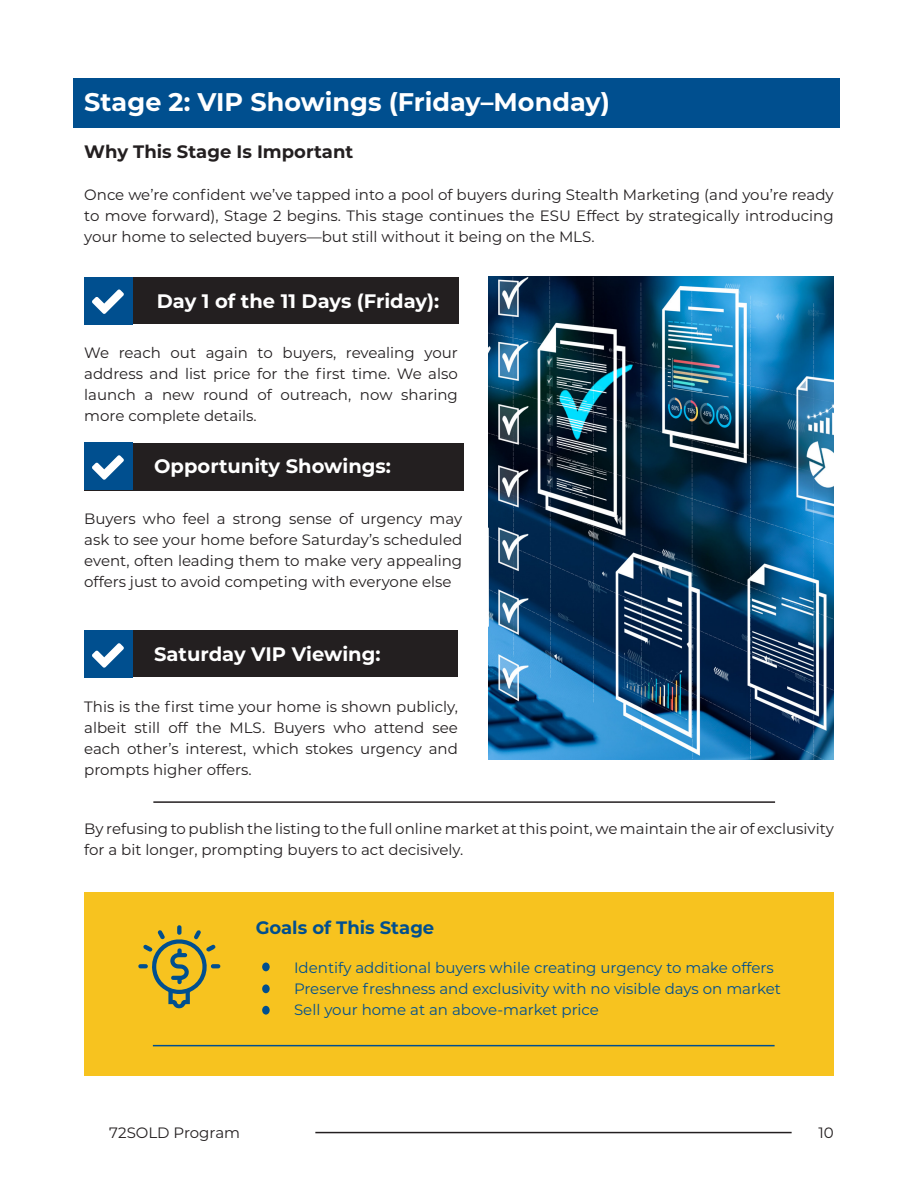
<style>
.page{position:relative;width:918px;height:1188px;background:#fff}
.page>*{position:absolute;margin:0;border:0;box-sizing:border-box;transform-origin:0 0}
.Paragraph_Style_13{font:700 25.5px "Montserrat";color:#fff}
.Paragraph_Style_17{font:700 19.5px "Montserrat";color:#fff}
.Paragraph_Style_10{font:700 18px "Montserrat";color:#231f20}
.Paragraph_Style_9{font:700 18px "Montserrat";color:#004f8f}
.Paragraph_Style_10-2{font:15px/21px "Montserrat";color:#231f20;text-align:justify}
.Paragraph_Style_10-3{font:15px "Montserrat";color:#004f8f}
</style>
<div class="page">
<hr style="left:315px;top:1132px;width:477px;height:1px;background:#231f20">
<div style="left:73px;top:78px;width:767px;height:50px;background:#004f8f"></div>
<hr style="left:153px;top:801px;width:622px;height:2px;background:#231f20">
<img style="left:488px;top:276px;width:346px;height:483px">
<div style="left:84px;top:277px;width:375px;height:47px;background:#231f20"></div>
<div style="left:84px;top:277px;width:48px;height:47px;background:#004f8f"></div>
<svg style="left:92px;top:290px;width:32px;height:24px"></svg>
<div style="left:84px;top:631px;width:374px;height:46px;background:#231f20"></div>
<div style="left:84px;top:631px;width:48px;height:47px;background:#004f8f"></div>
<svg style="left:92px;top:643px;width:32px;height:25px"></svg>
<div style="left:84px;top:443px;width:380px;height:47px;background:#231f20"></div>
<div style="left:84px;top:443px;width:48px;height:47px;background:#004f8f"></div>
<svg style="left:92px;top:455px;width:32px;height:25px"></svg>
<div style="left:84px;top:892px;width:750px;height:184px;background:#f7c31f"></div>
<div style="left:262px;top:963px;width:8px;height:8px;background:#004f8f;border-radius:50%"></div>
<div style="left:262px;top:984px;width:8px;height:9px;background:#004f8f;border-radius:50%"></div>
<div style="left:262px;top:1006px;width:8px;height:9px;background:#004f8f;border-radius:50%"></div>
<hr style="left:153px;top:1045px;width:622px;height:1px;background:#004f8f">
<svg style="left:138px;top:925px;width:82px;height:83px"></svg>
<p class="Paragraph_Style_13" style="left:84px;top:84px;width:527px">Stage 2: VIP Showings (Friday–Monday)</p>
<p class="Paragraph_Style_10" style="left:84px;top:139px;width:271px">Why This Stage Is Important</p>
<p class="Paragraph_Style_10-2" style="left:84px;top:184px;width:751px">Once we’re confident we’ve tapped into a pool of buyers during Stealth Marketing (and you’re ready to move forward), Stage 2 begins. This stage continues the ESU Effect by strategically introducing your home to selected buyers—but still without it being on the MLS.</p>
<p class="Paragraph_Style_17" style="left:157px;top:287px;width:284px">Day 1 of the 11 Days (Friday):</p>
<p class="Paragraph_Style_10-2" style="left:84px;top:342px;width:375px">We reach out again to buyers, revealing your address and list price for the first time. We also launch a new round of outreach, now sharing more complete details.</p>
<p class="Paragraph_Style_17" style="left:154px;top:453px;width:238px">Opportunity Showings:</p>
<p class="Paragraph_Style_10-2" style="left:84px;top:508px;width:380px">Buyers who feel a strong sense of urgency may ask to see your home before Saturday’s scheduled event, often leading them to make very appealing offers just to avoid competing with everyone else</p>
<p class="Paragraph_Style_17" style="left:154px;top:640px;width:228px">Saturday VIP Viewing:</p>
<p class="Paragraph_Style_10-2" style="left:84px;top:696px;width:375px">This is the first time your home is shown publicly, albeit still off the MLS. Buyers who attend see each other’s interest, which stokes urgency and prompts higher offers.</p>
<p class="Paragraph_Style_10-2" style="left:84px;top:818px;width:751px">By refusing to publish the listing to the full online market at this point, we maintain the air of exclusivity for a bit longer, prompting buyers to act decisively.</p>
<p class="Paragraph_Style_9" style="left:256px;top:914px;width:180px">Goals of This Stage</p>
<p class="Paragraph_Style_10-3" style="left:294px;top:957px;width:481px">Identify additional buyers while creating urgency to make offers</p>
<p class="Paragraph_Style_10-3" style="left:294px;top:978px;width:488px">Preserve freshness and exclusivity with no visible days on market</p>
<p class="Paragraph_Style_10-3" style="left:294px;top:999px;width:306px">Sell your home at an above-market price</p>
<p class="Paragraph_Style_10-2" style="left:109px;top:1122px;width:132px">72SOLD Program</p>
<p class="Paragraph_Style_10-2" style="left:818px;top:1122px;width:17px">10</p>
</div>
